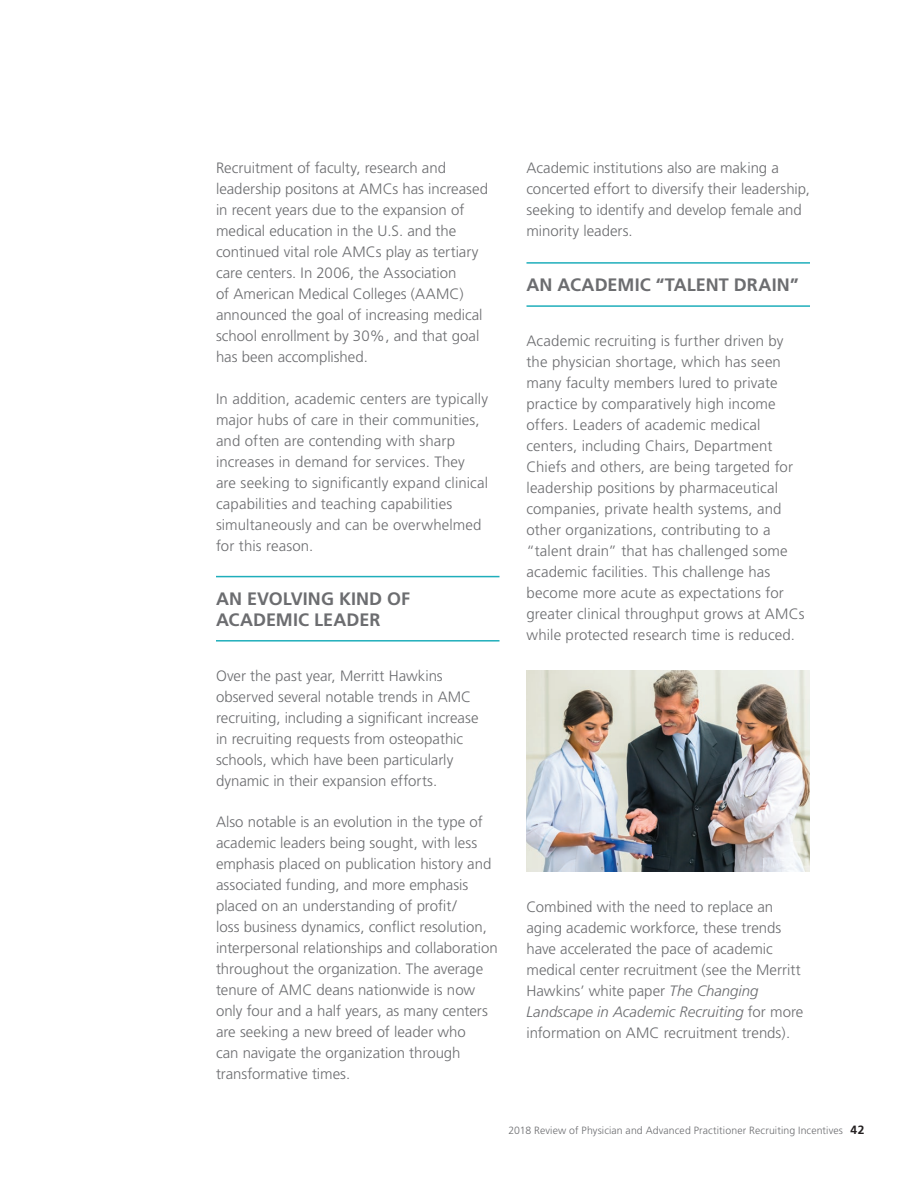
<style>
.page{position:relative;width:918px;height:1188px;background:#fff}
.page>*{position:absolute;margin:0;border:0;box-sizing:border-box;transform-origin:0 0}
.t1{font:700 18px/21px "Frutiger";color:#6c6d70}
.t2{font:300 15px/21px "Frutiger";color:#6c6d70}
.t3{font:300 10.5px "Frutiger";letter-spacing:.01em;color:#6c6d70}
.s1{font-style:italic}
.s2{font-weight:700;font-size:12px;color:#231f20}
</style>
<div class="page">
<img style="left:526px;top:671px;width:284px;height:201px">
<hr style="left:216px;top:640px;width:284px;height:2px;background:#1faebb">
<hr style="left:216px;top:576px;width:284px;height:1px;background:#1faebb">
<hr style="left:526px;top:305px;width:284px;height:2px;background:#1faebb">
<hr style="left:526px;top:262px;width:284px;height:2px;background:#1faebb">
<p class="t2" style="left:216px;top:158px;width:274px">Recruitment of faculty, research and leadership positons at AMCs has increased in recent years due to the expansion of medical education in the U.S. and the continued vital role AMCs play as tertiary care centers. In 2006, the Association<br>of American Medical Colleges (AAMC) announced the goal of increasing medical school enrollment by 30%, and that goal has been accomplished.</p>
<p class="t2" style="left:216px;top:388px;width:274px">In addition, academic centers are typically major hubs of care in their communities, and often are contending with sharp increases in demand for services. They are seeking to significantly expand clinical capabilities and teaching capabilities simultaneously and can be overwhelmed for this reason.</p>
<p class="t1" style="left:216px;top:589px;width:196px">AN EVOLVING KIND OF<br>ACADEMIC LEADER</p>
<p class="t2" style="left:216px;top:666px;width:264px">Over the past year, Merritt Hawkins observed several notable trends in AMC recruiting, including a significant increase in recruiting requests from osteopathic schools, which have been particularly dynamic in their expansion efforts.</p>
<p class="t2" style="left:216px;top:812px;width:283px">Also notable is an evolution in the type of academic leaders being sought, with less emphasis placed on publication history and associated funding, and more emphasis placed on an understanding of profit/<br>loss business dynamics, conflict resolution, interpersonal relationships and collaboration throughout the organization. The average tenure of AMC deans nationwide is now only four and a half years, as many centers are seeking a new breed of leader who<br>can navigate the organization through transformative times.</p>
<p class="t2" style="left:526px;top:158px;width:285px">Academic institutions also are making a concerted effort to diversify their leadership, seeking to identify and develop female and minority leaders.</p>
<p class="t1" style="left:526px;top:274px;width:274px">AN ACADEMIC “TALENT DRAIN”</p>
<p class="t2" style="left:526px;top:330px;width:280px">Academic recruiting is further driven by the physician shortage, which has seen many faculty members lured to private practice by comparatively high income offers. Leaders of academic medical centers, including Chairs, Department Chiefs and others, are being targeted for leadership positions by pharmaceutical companies, private health systems, and other organizations, contributing to a “talent drain” that has challenged some academic facilities. This challenge has become more acute as expectations for greater clinical throughput grows at AMCs while protected research time is reduced.</p>
<p class="t2" style="left:526px;top:897px;width:278px">Combined with the need to replace an aging academic workforce, these trends have accelerated the pace of academic medical center recruitment (see the Merritt Hawkins’ white paper <span class="s1">The Changing Landscape in Academic Recruiting</span> for more information on AMC recruitment trends).</p>
<p class="t3" style="left:508px;top:1124px;width:358px">2018 Review of Physician and Advanced Practitioner Recruiting Incentives <span class="s2">42</span></p>
</div>
